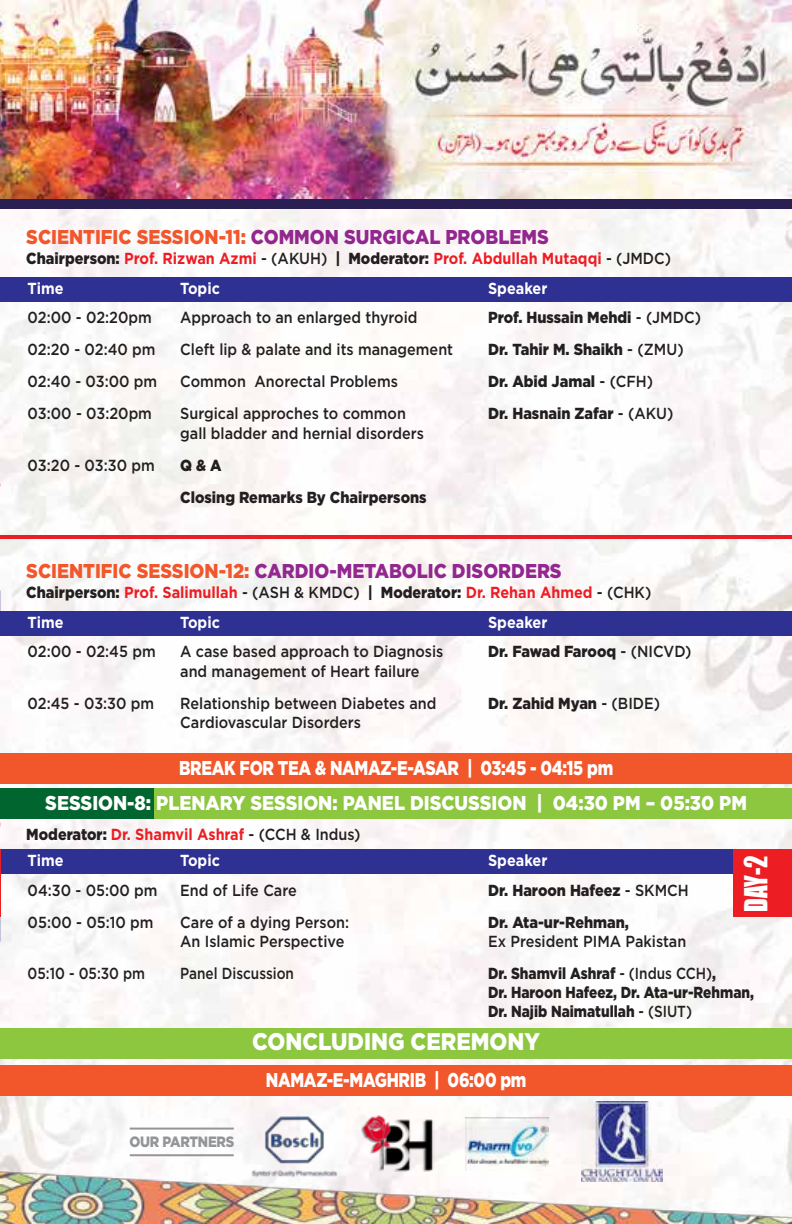
<style>
.page{position:relative;width:792px;height:1224px;background:#fff}
.page>*{position:absolute;margin:0;border:0;box-sizing:border-box;transform-origin:0 0}
.t1{font:29.2px "Impact";color:#fff;scale:.85 1}
.t2{font:900 24px "Gotham";color:#fff;scale:.9 1}
.t3{font:900 20px "Gotham";color:#92278f;scale:.9 1}
.t4{font:900 20px "Gotham";letter-spacing:-.015em;color:#fff;scale:.8 1}
.t5{font:900 20px "Gotham";letter-spacing:-.015em;color:#fff;scale:.9 1}
.t6{font:500 16px "Gotham";color:#231f20;scale:.9 1}
.t7{font:900 16px/32px "Gotham";color:#231f20;scale:.9 1}
.t8{font:700 16px "Gotham";color:#ed1d24;scale:.9 1}
.t9{font:900 16px/19.2px "Gotham";color:#231f20;scale:.85 1}
.t10{font:700 16px "Gotham";color:#fff;scale:.9 1}
.t11{font:500 16px "Gotham";color:#231f20;scale:.85 1}
.t12{font:900 15px "Gotham";letter-spacing:-.02em;color:#939598;scale:.88 1}
.s1{color:#f1572b}
.s2{font-weight:900;color:#231f20}
.s3{font-weight:500;color:#231f20}
.s4{font-weight:500}
</style>
<div class="page">
<img style="left:0;top:209px;width:792px;height:963px">
<img style="left:1px;top:0;width:791px;height:199px">
<img style="left:0;top:1172px;width:792px;height:52px">
<div style="left:0;top:199px;width:792px;height:10px;background:#291f53"></div>
<img style="left:0;top:0;width:1px;height:199px">
<div style="left:0;top:277px;width:792px;height:24px;background:#2e3092"></div>
<div style="left:0;top:753px;width:792px;height:31px;background:#f1572b"></div>
<div style="left:0;top:1065px;width:792px;height:30px;background:#f1572b"></div>
<div style="left:0;top:611px;width:792px;height:24px;background:#2e3092"></div>
<div style="left:0;top:788px;width:792px;height:31px;background:#8dc63f"></div>
<div style="left:0;top:788px;width:154px;height:31px;background:#00652e"></div>
<div style="left:0;top:1028px;width:792px;height:31px;background:#8dc63f"></div>
<div style="left:0;top:849px;width:792px;height:25px;background:#2e3092"></div>
<img style="left:465px;top:1117px;width:84px;height:53px">
<img style="left:361px;top:1115px;width:74px;height:58px">
<img style="left:246px;top:1110px;width:97px;height:67px">
<img style="left:582px;top:1101px;width:80px;height:81px">
<hr style="left:130px;top:1128px;width:104px;height:2px;background:#939598">
<hr style="left:130px;top:1154px;width:104px;height:2px;background:#939598">
<hr style="left:0;top:535px;width:792px;height:4px;background:#ed1d24">
<div style="left:733px;top:849px;width:59px;height:68px;background:#ed1d24"></div>
<p class="t3" style="left:26px;top:224px;width:582px"><span class="s1">SCIENTIFIC SESSION-11:</span> COMMON SURGICAL PROBLEMS</p>
<p class="t8" style="left:26px;top:247px;width:718px"><span class="s2">Chairperson:</span> Prof. Rizwan Azmi <span class="s3">- (AKUH)</span> <span class="s2">| Moderator:</span> Prof. Abdullah Mutaqqi <span class="s3">- (JMDC)</span></p>
<p class="t10" style="left:28px;top:277px;width:42px">Time</p>
<p class="t10" style="left:180px;top:277px;width:46px">Topic</p>
<p class="t10" style="left:488px;top:277px;width:67px">Speaker</p>
<p class="t6" style="left:28px;top:307px;width:140px">02:00 - 02:20pm</p>
<p class="t6" style="left:180px;top:307px;width:265px">Approach to an enlarged thyroid</p>
<p class="t7" style="left:488px;top:302px;width:238px">Prof. Hussain Mehdi <span class="s4">- (JMDC)</span></p>
<p class="t6" style="left:28px;top:339px;width:144px">02:20 - 02:40 pm</p>
<p class="t6" style="left:180px;top:339px;width:305px">Cleft lip &amp; palate and its management</p>
<p class="t7" style="left:488px;top:334px;width:219px">Dr. Tahir M. Shaikh <span class="s4">- (ZMU)</span></p>
<p class="t6" style="left:28px;top:371px;width:145px">02:40 - 03:00 pm</p>
<p class="t6" style="left:180px;top:371px;width:243px">Common Anorectal Problems</p>
<p class="t7" style="left:488px;top:366px;width:185px">Dr. Abid Jamal <span class="s4">- (CFH)</span></p>
<p class="t6" style="left:28px;top:403px;width:140px">03:00 - 03:20pm</p>
<p class="t6" style="left:180px;top:403px;width:252px">Surgical approches to common</p>
<p class="t7" style="left:488px;top:398px;width:207px">Dr. Hasnain Zafar <span class="s4">- (AKU)</span></p>
<p class="t6" style="left:180px;top:423px;width:272px">gall bladder and hernial disorders</p>
<p class="t6" style="left:28px;top:455px;width:143px">03:20 - 03:30 pm</p>
<p class="t7" style="left:180px;top:449px;width:275px">Q &amp; A<br>Closing Remarks By Chairpersons</p>
<p class="t3" style="left:26px;top:558px;width:596px"><span class="s1">SCIENTIFIC SESSION-12:</span> CARDIO-METABOLIC DISORDERS</p>
<p class="t8" style="left:26px;top:581px;width:696px"><span class="s2">Chairperson:</span> Prof. Salimullah <span class="s3">- (ASH &amp; KMDC)</span> <span class="s2">| Moderator:</span> Dr. Rehan Ahmed <span class="s3">- (CHK)</span></p>
<p class="t10" style="left:28px;top:611px;width:42px">Time</p>
<p class="t10" style="left:180px;top:611px;width:46px">Topic</p>
<p class="t10" style="left:488px;top:611px;width:67px">Speaker</p>
<p class="t6" style="left:28px;top:641px;width:144px">02:00 - 02:45 pm</p>
<p class="t6" style="left:180px;top:641px;width:294px">A case based approach to Diagnosis</p>
<p class="t7" style="left:488px;top:636px;width:228px">Dr. Fawad Farooq <span class="s4">- (NICVD)</span></p>
<p class="t6" style="left:180px;top:661px;width:268px">and management of Heart failure</p>
<p class="t6" style="left:28px;top:693px;width:142px">02:45 - 03:30 pm</p>
<p class="t6" style="left:180px;top:693px;width:286px">Relationship between Diabetes and</p>
<p class="t7" style="left:488px;top:687px;width:193px">Dr. Zahid Myan <span class="s4">- (BIDE)</span></p>
<p class="t6" style="left:180px;top:712px;width:202px">Cardiovascular Disorders</p>
<p class="t4" style="left:179px;top:755px;width:544px">BREAK FOR TEA &amp; NAMAZ-E-ASAR | 03:45 - 04:15 pm</p>
<p class="t5" style="left:45px;top:789px;width:781px">SESSION-8: PLENARY SESSION: PANEL DISCUSSION | 04:30 PM – 05:30 PM</p>
<p class="t8" style="left:26px;top:823px;width:373px"><span class="s2">Moderator:</span> Dr. Shamvil Ashraf <span class="s3">- (CCH &amp; Indus)</span></p>
<p class="t10" style="left:28px;top:850px;width:42px">Time</p>
<p class="t10" style="left:180px;top:850px;width:46px">Topic</p>
<p class="t10" style="left:488px;top:850px;width:67px">Speaker</p>
<p class="t6" style="left:28px;top:880px;width:146px">04:30 - 05:00 pm</p>
<p class="t6" style="left:180px;top:880px;width:131px">End of Life Care</p>
<p class="t7" style="left:488px;top:874px;width:225px">Dr. Haroon Hafeez <span class="s4">- SKMCH</span></p>
<p class="t6" style="left:28px;top:912px;width:141px">05:00 - 05:10 pm</p>
<p class="t6" style="left:180px;top:912px;width:189px">Care of a dying Person:</p>
<p class="t7" style="left:488px;top:906px;width:158px">Dr. Ata-ur-Rehman,</p>
<p class="t6" style="left:180px;top:931px;width:184px">An Islamic Perspective</p>
<p class="t6" style="left:488px;top:931px;width:222px">Ex President PIMA Pakistan</p>
<p class="t11" style="left:28px;top:963px;width:140px">05:10 - 05:30 pm</p>
<p class="t11" style="left:180px;top:963px;width:135px">Panel Discussion</p>
<p class="t9" style="left:488px;top:963px;width:314px">Dr. Shamvil Ashraf <span class="s4">- (Indus CCH)</span>,<br>Dr. Haroon Hafeez, Dr. Ata-ur-Rehman,<br>Dr. Najib Naimatullah <span class="s4">- (SIUT)</span></p>
<h1 class="t1" style="left:733px;top:912px;width:68px;rotate:-90deg">DAY-2</h1>
<h2 class="t2" style="left:252px;top:1025px;width:321px">CONCLUDING CEREMONY</h2>
<p class="t12" style="left:130px;top:1131px;width:121px">OUR PARTNERS</p>
<p class="t4" style="left:266px;top:1066px;width:327px">NAMAZ-E-MAGHRIB | 06:00 pm</p>
</div>
